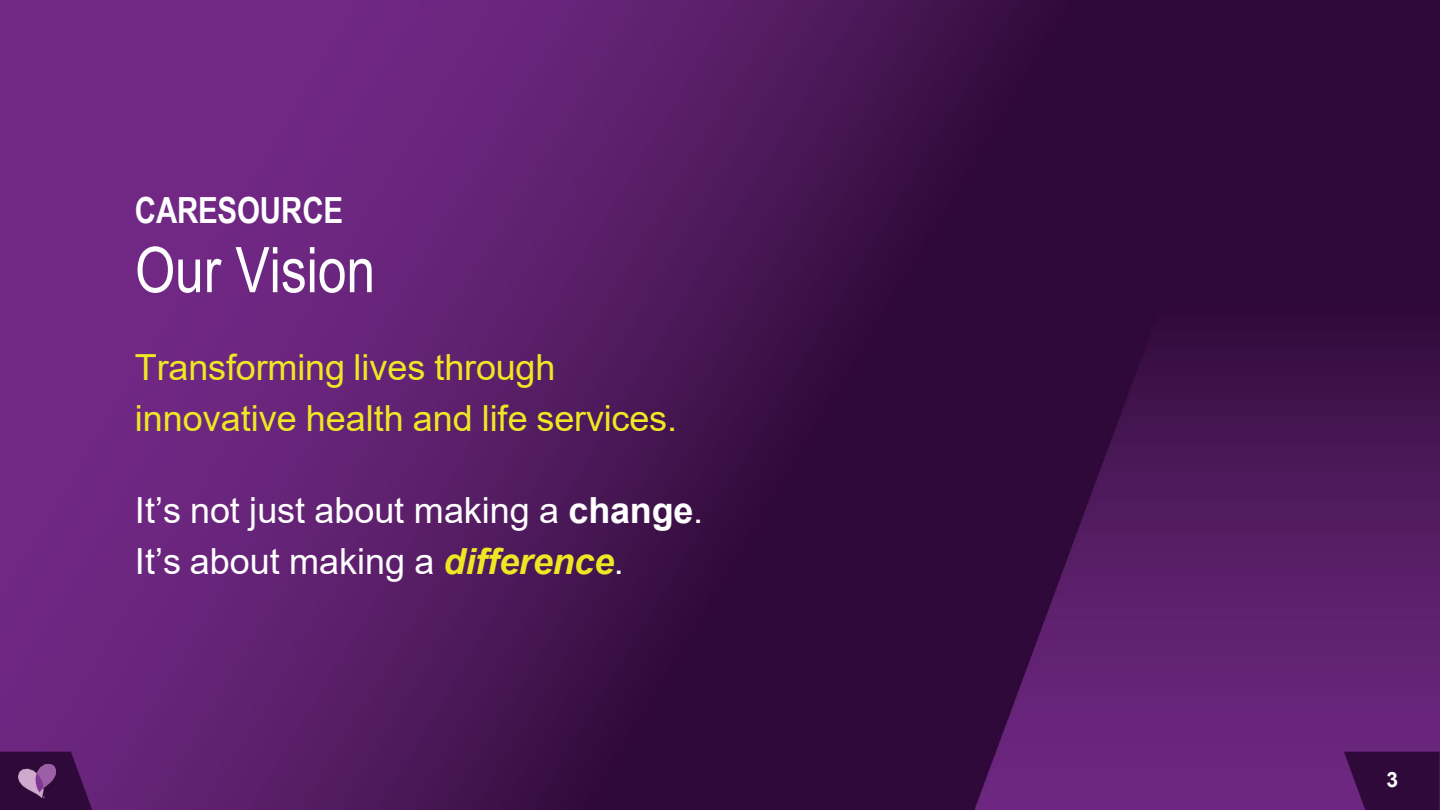
<style>
.page{position:relative;width:1440px;height:810px;background:#fff}
.page>*{position:absolute;margin:0;border:0;box-sizing:border-box;transform-origin:0 0}
.t1{font:63px "Arial Narrow";color:#fff}
.t2{font:36px/51px "Arial";color:#fff}
.t3{font:36px/51.2px "Arial";letter-spacing:-.005em;color:#eee824}
.t4{font:700 36px "Arial Narrow";letter-spacing:-.005em;color:#fff}
.t5{font:700 21px "Arial";color:#fff}
.s1{font-weight:700}
.s2{font-weight:700;font-style:italic;color:#eee824}
</style>
<div class="page">
<img style="left:0;top:0;width:1440px;height:810px">
<svg style="left:0;top:752px;width:92px;height:58px;background:#370d42"></svg>
<svg style="left:1344px;top:752px;width:96px;height:58px;background:#360c41"></svg>
<img style="left:18px;top:764px;width:38px;height:34px">
<h2 class="t4" style="left:135px;top:183px;width:210px">CARESOURCE</h2>
<h2 class="t1" style="left:135px;top:224px;width:242px">Our Vision</h2>
<p class="t3" style="left:135px;top:342px;width:544px">Transforming lives through innovative health and life services.</p>
<p class="t2" style="left:135px;top:484px;width:570px">It’s not just about making a <span class="s1">change</span>.<br>It’s about making a <span class="s2">difference</span>.</p>
<p class="t5" style="left:1387px;top:765px;width:13px">3</p>
</div>
